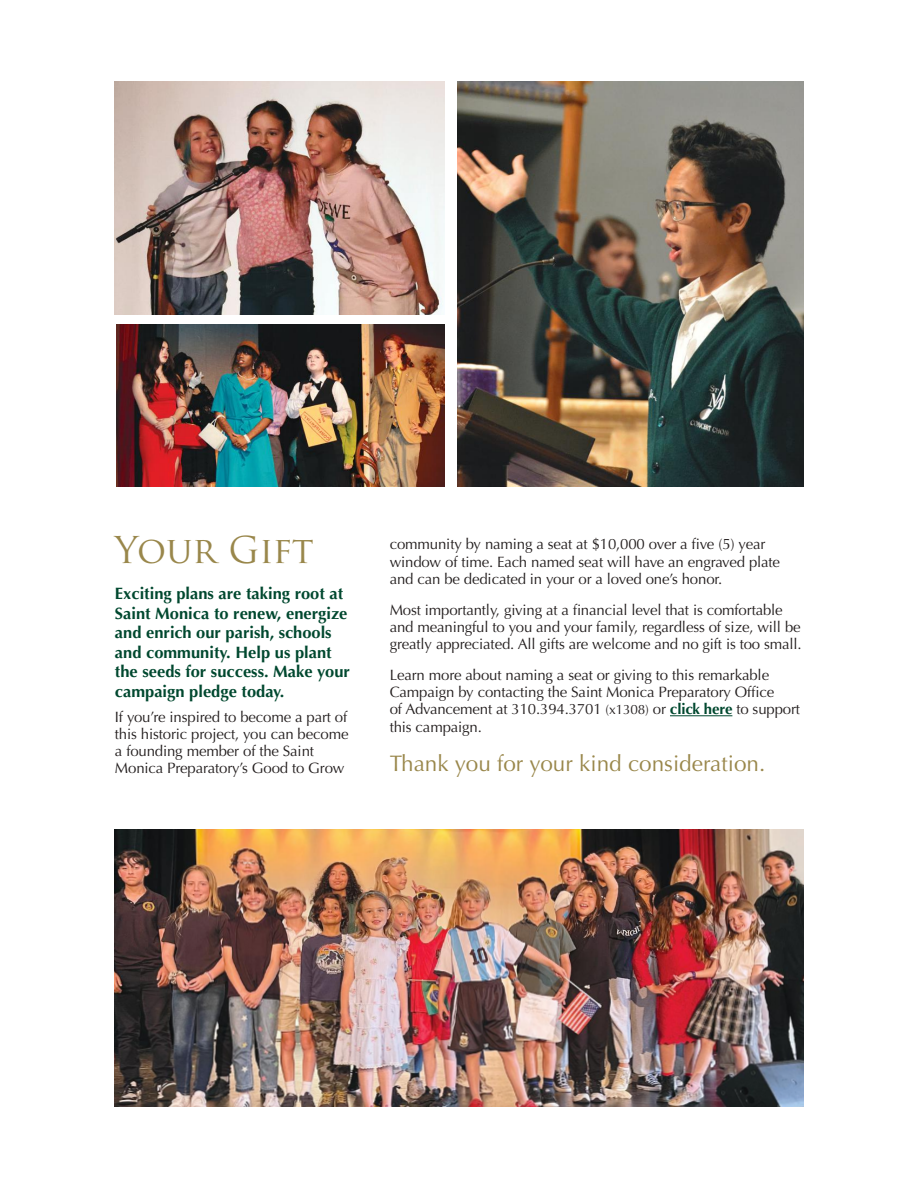
<style>
.page{position:relative;width:918px;height:1188px;background:#fff}
.page>*{position:absolute;margin:0;border:0;box-sizing:border-box;transform-origin:0 0}
.t1{font:36px "Trajan Pro";color:#99874b}
.t2{font:22.5px "Optima";color:#99874b}
.t3{font:700 16.5px/19.5px "Optima";color:#00482f}
.t4{font:15px/17.2px "Optima";letter-spacing:-.01em;color:#241f1f}
.s1{font-size:13.5px}
.s2{font-weight:700;color:#00482f}
</style>
<div class="page">
<img style="left:115px;top:830px;width:688px;height:277px">
<img style="left:115px;top:81px;width:330px;height:234px">
<img style="left:458px;top:81px;width:345px;height:406px">
<img style="left:116px;top:325px;width:329px;height:162px">
<hr style="left:670px;top:715px;width:62px;height:1px;background:#00482f">
<h1 class="t1" style="left:115px;top:527px;width:200px">Your Gift</h1>
<p class="t3" style="left:115px;top:584px;width:237px">Exciting plans are taking root at<br>Saint Monica to renew, energize and enrich our parish, schools and community. Help us plant the seeds for success. Make your campaign pledge today.</p>
<p class="t4" style="left:115px;top:709px;width:235px;line-height:16.8px">If you’re inspired to become a part of this historic project, you can become a founding member of the Saint Monica Preparatory’s Good to Grow</p>
<p class="t4" style="left:390px;top:536px;width:392px">community by naming a seat at $10,000 over a five (5) year window of time. Each named seat will have an engraved plate and can be dedicated in your or a loved one’s honor.</p>
<p class="t4" style="left:390px;top:601px;width:414px">Most importantly, giving at a financial level that is comfortable and meaningful to you and your family, regardless of size, will be greatly appreciated. All gifts are welcome and no gift is too small.</p>
<p class="t4" style="left:390px;top:666px;width:412px">Learn more about naming a seat or giving to this remarkable Campaign by contacting the Saint Monica Preparatory Office<br>of Advancement at 310.394.3701 <span class="s1">(x1308)</span> or <span class="s2">click here</span> to support this campaign.</p>
<h2 class="t2" style="left:390px;top:750px;width:377px">Thank you for your kind consideration.</h2>
</div>
